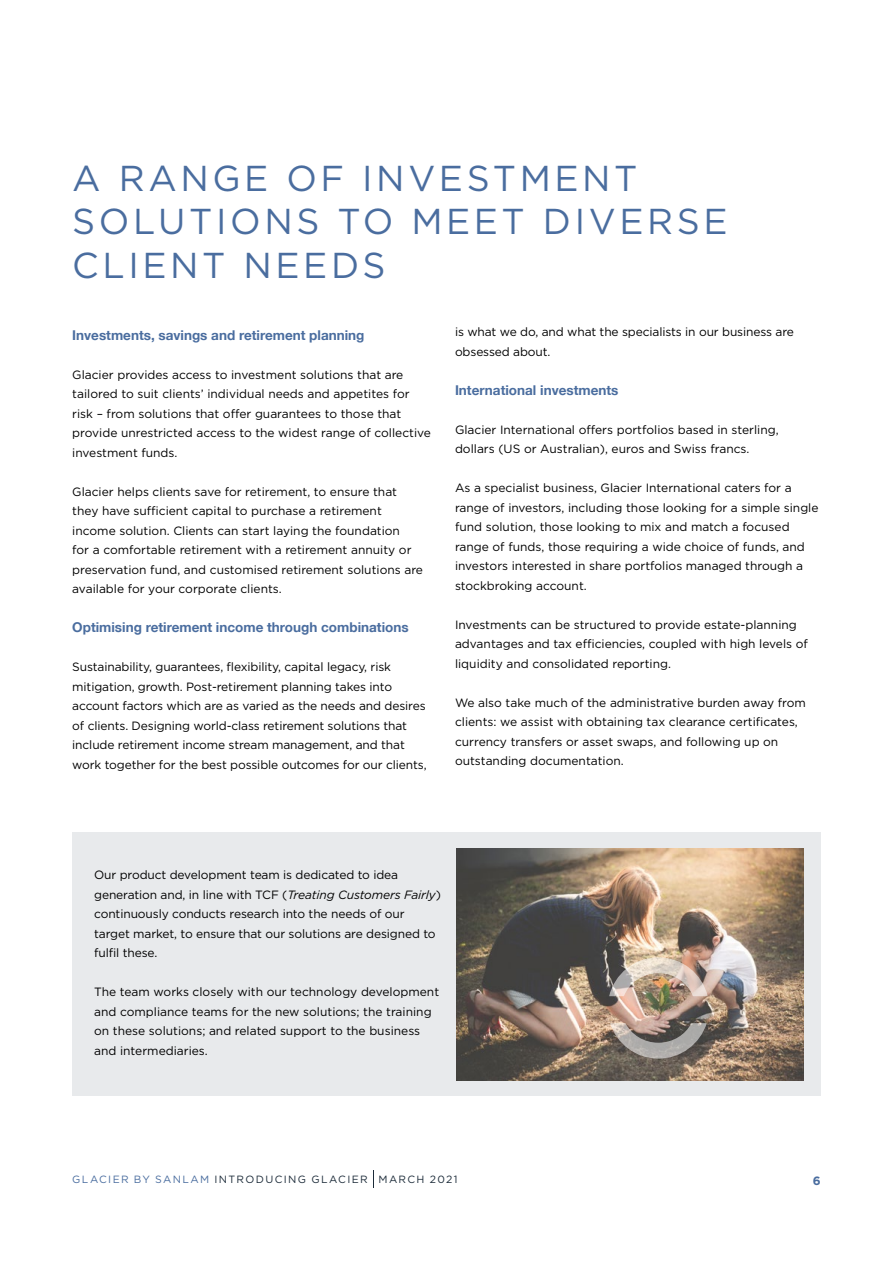
<style>
.page{position:relative;width:893px;height:1263px;background:#fff}
.page>*{position:absolute;margin:0;border:0;box-sizing:border-box;transform-origin:0 0}
.t1{font:36px/43.2px "Gotham";letter-spacing:.1em;color:#4a6d9f}
.t2{font:700 13.5px "Helvetica Neue";color:#4a6d9f}
.t3{font:700 13.5px "Helvetica Neue LT";color:#4a6d9f}
.t4{font:12px/19.5px "Gotham";color:#000}
.t5{font:700 12px "Gotham";color:#4a6d9f}
.t6{font:10.5px "Gotham";letter-spacing:.125em;color:#1c2b39}
.s1{font-style:italic}
.s2{color:#4a6d9f}
</style>
<div class="page">
<svg style="left:373px;top:1170px;width:1px;height:17px"></svg>
<div style="left:72px;top:832px;width:749px;height:264px;background:#e8eaec"></div>
<img style="left:456px;top:848px;width:347px;height:232px">
<img style="left:609px;top:957px;width:99px;height:101px">
<h1 class="t1" style="left:72px;top:156px;width:657px">A RANGE OF INVESTMENT<br>SOLUTIONS TO MEET DIVERSE<br>CLIENT NEEDS</h1>
<p class="t2" style="left:72px;top:324px;width:294px">Investments, savings and retirement planning</p>
<p class="t4" style="left:72px;top:364px;width:360px">Glacier provides access to investment solutions that are tailored to suit clients’ individual needs and appetites for risk – from solutions that offer guarantees to those that provide unrestricted access to the widest range of collective investment funds.</p>
<p class="t4" style="left:72px;top:481px;width:352px">Glacier helps clients save for retirement, to ensure that they have sufficient capital to purchase a retirement income solution. Clients can start laying the foundation<br>for a comfortable retirement with a retirement annuity or preservation fund, and customised retirement solutions are available for your corporate clients.</p>
<p class="t3" style="left:72px;top:619px;width:338px">Optimising retirement income through combinations</p>
<p class="t4" style="left:72px;top:657px;width:356px">Sustainability, guarantees, flexibility, capital legacy, risk mitigation, growth. Post-retirement planning takes into account factors which are as varied as the needs and desires of clients. Designing world-class retirement solutions that include retirement income stream management, and that work together for the best possible outcomes for our clients,</p>
<p class="t4" style="left:455px;top:322px;width:340px">is what we do, and what the specialists in our business are obsessed about.</p>
<p class="t2" style="left:455px;top:379px;width:165px">International investments</p>
<p class="t4" style="left:455px;top:419px;width:325px">Glacier International offers portfolios based in sterling, dollars (US or Australian), euros and Swiss francs.</p>
<p class="t4" style="left:455px;top:478px;width:365px">As a specialist business, Glacier International caters for a range of investors, including those looking for a simple single fund solution, those looking to mix and match a focused range of funds, those requiring a wide choice of funds, and investors interested in share portfolios managed through a stockbroking account.</p>
<p class="t4" style="left:455px;top:614px;width:354px">Investments can be structured to provide estate-planning advantages and tax efficiencies, coupled with high levels of liquidity and consolidated reporting.</p>
<p class="t4" style="left:455px;top:692px;width:352px">We also take much of the administrative burden away from clients: we assist with obtaining tax clearance certificates, currency transfers or asset swaps, and following up on outstanding documentation.</p>
<p class="t4" style="left:94px;top:865px;width:348px">Our product development team is dedicated to idea generation and, in line with TCF (<span class="s1">Treating Customers Fairly</span>) continuously conducts research into the needs of our target market, to ensure that our solutions are designed to fulfil these.</p>
<p class="t4" style="left:94px;top:982px;width:346px">The team works closely with our technology development and compliance teams for the new solutions; the training on these solutions; and related support to the business and intermediaries.</p>
<p class="t6" style="left:72px;top:1172px;width:387px"><span class="s2">GLACIER BY SANLAM</span> INTRODUCING GLACIER MARCH 2021</p>
<p class="t5" style="left:813px;top:1172px;width:9px">6</p>
</div>
